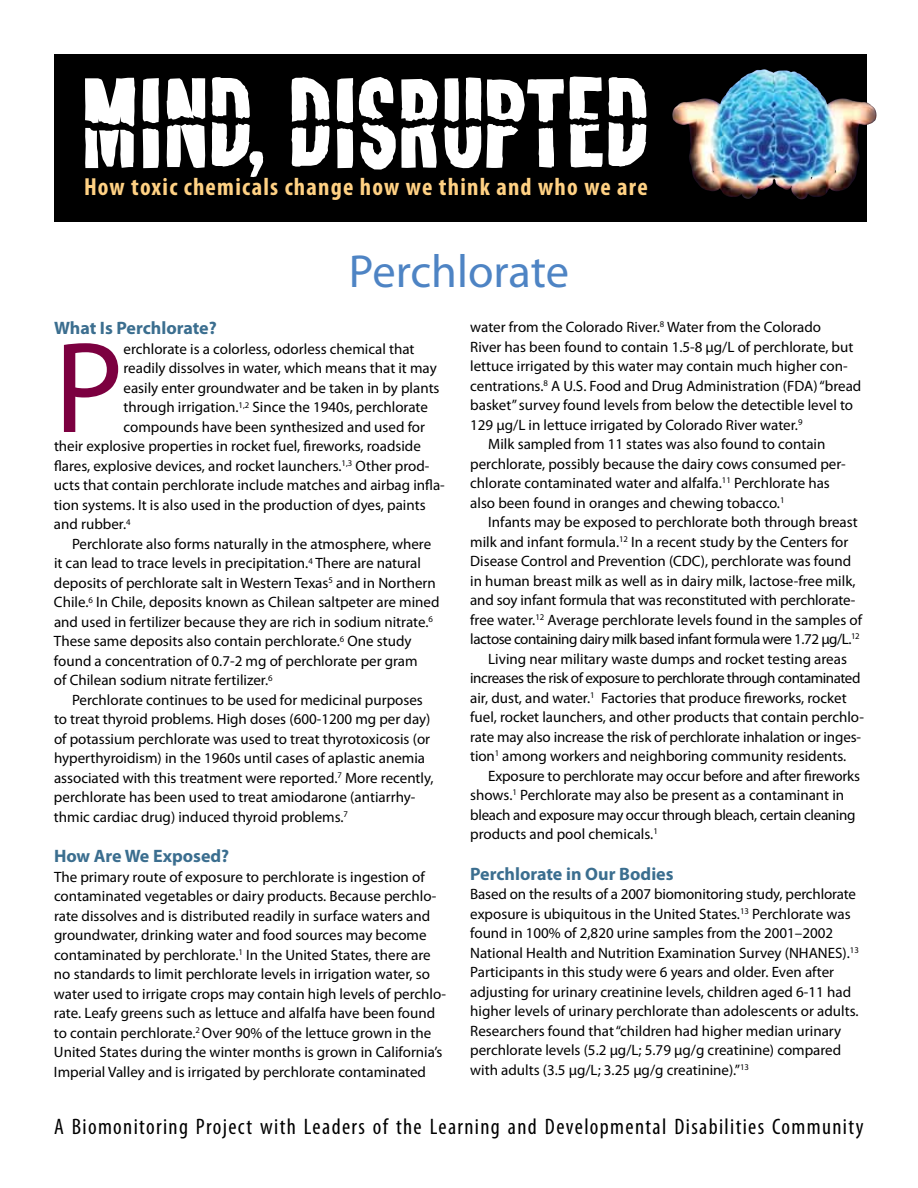
<style>
.page{position:relative;width:918px;height:1188px;background:#fff}
.page>*{position:absolute;margin:0;border:0;box-sizing:border-box;transform-origin:0 0}
.t1{font:130.8px "Myriad Pro";color:#7c0040}
.t2{font:81px "Zen Arcade Lower";color:#fff}
.t3{font:46.5px "Myriad Pro";color:#4e84c4}
.t4{font:700 condensed 24.75px "Myriad Pro";letter-spacing:.05em;color:#ffd183}
.t5{font:condensed 22.5px "Myriad Pro";letter-spacing:.06em;color:#000}
.t6{font:700 18px "Myriad Pro";color:#3b6e8f}
.t7{font:15px/19.5px "Myriad Pro";color:#000}
.t8{font:15px "Myriad Pro";letter-spacing:-.03em;color:#000}
.t9{font:15px "Myriad Pro";letter-spacing:-.02em;color:#000}
</style>
<div class="page">
<img style="left:54px;top:54px;width:813px;height:168px">
<svg style="left:85px;top:76px;width:561px;height:110px;fill:#060606"></svg>
<div style="left:245px;top:138px;width:43px;height:55px;background:#000"></div>
<img style="left:742px;top:69px;width:22px;height:9px">
<h2 class="t2" style="left:249px;top:101px;width:16px">,</h2>
<h3 class="t4" style="left:84px;top:171px;width:565px">How toxic chemicals change how we think and who we are</h3>
<h3 class="t3" style="left:349px;top:243px;width:222px">Perchlorate</h3>
<p class="t6" style="left:54px;top:317px;width:164px">What Is Perchlorate?</p>
<h1 class="t1" style="left:54px;top:307px;width:71px">P</h1>
<p class="t7" style="left:124px;top:339px;width:293px">erchlorate is a colorless, odorless chemical that</p>
<p class="t7" style="left:124px;top:358px;width:315px">readily dissolves in water, which means that it may</p>
<p class="t7" style="left:124px;top:378px;width:318px">easily enter groundwater and be taken in by plants</p>
<p class="t7" style="left:124px;top:397px;width:306px">through irrigation.<sup>1,2</sup> Since the 1940s, perchlorate</p>
<p class="t7" style="left:124px;top:417px;width:303px">compounds have been synthesized and used for</p>
<p class="t7" style="left:54px;top:436px;width:368px">their explosive properties in rocket fuel, fireworks, roadside</p>
<p class="t7" style="left:54px;top:456px;width:377px">flares, explosive devices, and rocket launchers.<sup>1,3</sup> Other prod-</p>
<p class="t7" style="left:54px;top:475px;width:392px">ucts that contain perchlorate include matches and airbag infla-</p>
<p class="t7" style="left:54px;top:495px;width:373px">tion systems. It is also used in the production of dyes, paints</p>
<p class="t7" style="left:54px;top:514px;width:78px">and rubber.<sup>4</sup></p>
<p class="t7" style="left:72px;top:534px;width:361px">Perchlorate also forms naturally in the atmosphere, where</p>
<p class="t7" style="left:54px;top:553px;width:369px">it can lead to trace levels in precipitation.<sup>4</sup> There are natural</p>
<p class="t7" style="left:54px;top:573px;width:383px">deposits of perchlorate salt in Western Texas<sup>5</sup> and in Northern</p>
<p class="t7" style="left:54px;top:592px;width:387px">Chile.<sup>6</sup> In Chile, deposits known as Chilean saltpeter are mined</p>
<p class="t7" style="left:54px;top:612px;width:381px">and used in fertilizer because they are rich in sodium nitrate.<sup>6</sup></p>
<p class="t7" style="left:54px;top:631px;width:359px">These same deposits also contain perchlorate.<sup>6</sup> One study</p>
<p class="t7" style="left:54px;top:651px;width:365px">found a concentration of 0.7-2 mg of perchlorate per gram</p>
<p class="t7" style="left:54px;top:670px;width:220px">of Chilean sodium nitrate fertilizer.<sup>6</sup></p>
<p class="t7" style="left:72px;top:690px;width:352px">Perchlorate continues to be used for medicinal purposes</p>
<p class="t7" style="left:54px;top:709px;width:378px">to treat thyroid problems. High doses (600-1200 mg per day)</p>
<p class="t7" style="left:54px;top:729px;width:378px">of potassium perchlorate was used to treat thyrotoxicosis (or</p>
<p class="t7" style="left:54px;top:748px;width:373px">hyperthyroidism) in the 1960s until cases of aplastic anemia</p>
<p class="t7" style="left:54px;top:768px;width:381px">associated with this treatment were reported.<sup>7</sup> More recently,</p>
<p class="t7" style="left:54px;top:787px;width:363px">perchlorate has been used to treat amiodarone (antiarrhy-</p>
<p class="t7" style="left:54px;top:807px;width:296px">thmic cardiac drug) induced thyroid problems.<sup>7</sup></p>
<p class="t6" style="left:54px;top:845px;width:177px">How Are We Exposed?</p>
<p class="t7" style="left:54px;top:867px;width:394px">The primary route of exposure to perchlorate is ingestion of contaminated vegetables or dairy products. Because perchlo&shy;rate dissolves and is distributed readily in surface waters and groundwater, drinking water and food sources may become contaminated by perchlorate.<sup>1</sup> In the United States, there are no standards to limit perchlorate levels in irrigation water, so water used to irrigate crops may contain high levels of perchlo&shy;rate. Leafy greens such as lettuce and alfalfa have been found to contain perchlorate.<sup>2</sup> Over 90% of the lettuce grown in the United States during the winter months is grown in California’s Imperial Valley and is irrigated by perchlorate contaminated</p>
<p class="t7" style="left:470px;top:317px;width:352px">water from the Colorado River.<sup>8</sup> Water from the Colorado</p>
<p class="t7" style="left:470px;top:337px;width:385px">River has been found to contain 1.5-8 µg/L of perchlorate, but</p>
<p class="t7" style="left:470px;top:356px;width:379px">lettuce irrigated by this water may contain much higher con-</p>
<p class="t7" style="left:470px;top:376px;width:393px">centrations.<sup>8</sup> A U.S. Food and Drug Administration (FDA) “bread</p>
<p class="t7" style="left:470px;top:395px;width:384px">basket” survey found levels from below the detectible level to</p>
<p class="t7" style="left:470px;top:415px;width:334px">129 µg/L in lettuce irrigated by Colorado River water.<sup>9</sup></p>
<p class="t7" style="left:488px;top:434px;width:339px">Milk sampled from 11 states was also found to contain</p>
<p class="t7" style="left:470px;top:454px;width:377px">perchlorate, possibly because the dairy cows consumed per-</p>
<p class="t7" style="left:470px;top:473px;width:361px">chlorate contaminated water and alfalfa.<sup>11</sup> Perchlorate has</p>
<p class="t7" style="left:470px;top:493px;width:316px">also been found in oranges and chewing tobacco.<sup>1</sup></p>
<p class="t7" style="left:488px;top:512px;width:371px">Infants may be exposed to perchlorate both through breast</p>
<p class="t7" style="left:470px;top:532px;width:380px">milk and infant formula.<sup>12</sup> In a recent study by the Centers for</p>
<p class="t7" style="left:470px;top:551px;width:383px">Disease Control and Prevention (CDC), perchlorate was found</p>
<p class="t7" style="left:470px;top:571px;width:387px">in human breast milk as well as in dairy milk, lactose-free milk,</p>
<p class="t7" style="left:470px;top:590px;width:387px">and soy infant formula that was reconstituted with perchlorate-</p>
<p class="t7" style="left:470px;top:610px;width:393px">free water.<sup>12</sup> Average perchlorate levels found in the samples of</p>
<p class="t8" style="left:470px;top:630px;width:391px">lactose containing dairy milk based infant formula were 1.72 µg/L.<sup>12</sup></p>
<p class="t7" style="left:488px;top:649px;width:360px">Living near military waste dumps and rocket testing areas</p>
<p class="t8" style="left:470px;top:669px;width:392px">increases the risk of exposure to perchlorate through contaminated</p>
<p class="t7" style="left:470px;top:688px;width:378px">air, dust, and water.<sup>1</sup> Factories that produce fireworks, rocket</p>
<p class="t7" style="left:470px;top:707px;width:395px">fuel, rocket launchers, and other products that contain perchlo-</p>
<p class="t7" style="left:470px;top:727px;width:392px">rate may also increase the risk of perchlorate inhalation or inges-</p>
<p class="t7" style="left:470px;top:746px;width:378px">tion<sup>1</sup> among workers and neighboring community residents.</p>
<p class="t7" style="left:488px;top:766px;width:373px">Exposure to perchlorate may occur before and after fireworks</p>
<p class="t7" style="left:470px;top:785px;width:375px">shows.<sup>1</sup> Perchlorate may also be present as a contaminant in</p>
<p class="t9" style="left:470px;top:805px;width:387px">bleach and exposure may occur through bleach, certain cleaning</p>
<p class="t7" style="left:470px;top:824px;width:189px">products and pool chemicals.<sup>1</sup></p>
<p class="t6" style="left:470px;top:862px;width:205px">Perchlorate in Our Bodies</p>
<p class="t7" style="left:470px;top:884px;width:390px">Based on the results of a 2007 biomonitoring study, perchlorate exposure is ubiquitous in the United States.<sup>13</sup> Perchlorate was found in 100% of 2,820 urine samples from the 2001–2002<br>National Health and Nutrition Examination Survey (NHANES).<sup>13<br></sup>Participants in this study were 6 years and older. Even after adjusting for urinary creatinine levels, children aged 6-11 had higher levels of urinary perchlorate than adolescents or adults.<br>Researchers found that “children had higher median urinary perchlorate levels (5.2 µg/L; 5.79 µg/g creatinine) compared with adults (3.5 µg/L; 3.25 µg/g creatinine).”<sup>13</sup></p>
<h3 class="t5" style="left:54px;top:1113px;width:811px">A Biomonitoring Project with Leaders of the Learning and Developmental Disabilities Community</h3>
</div>
